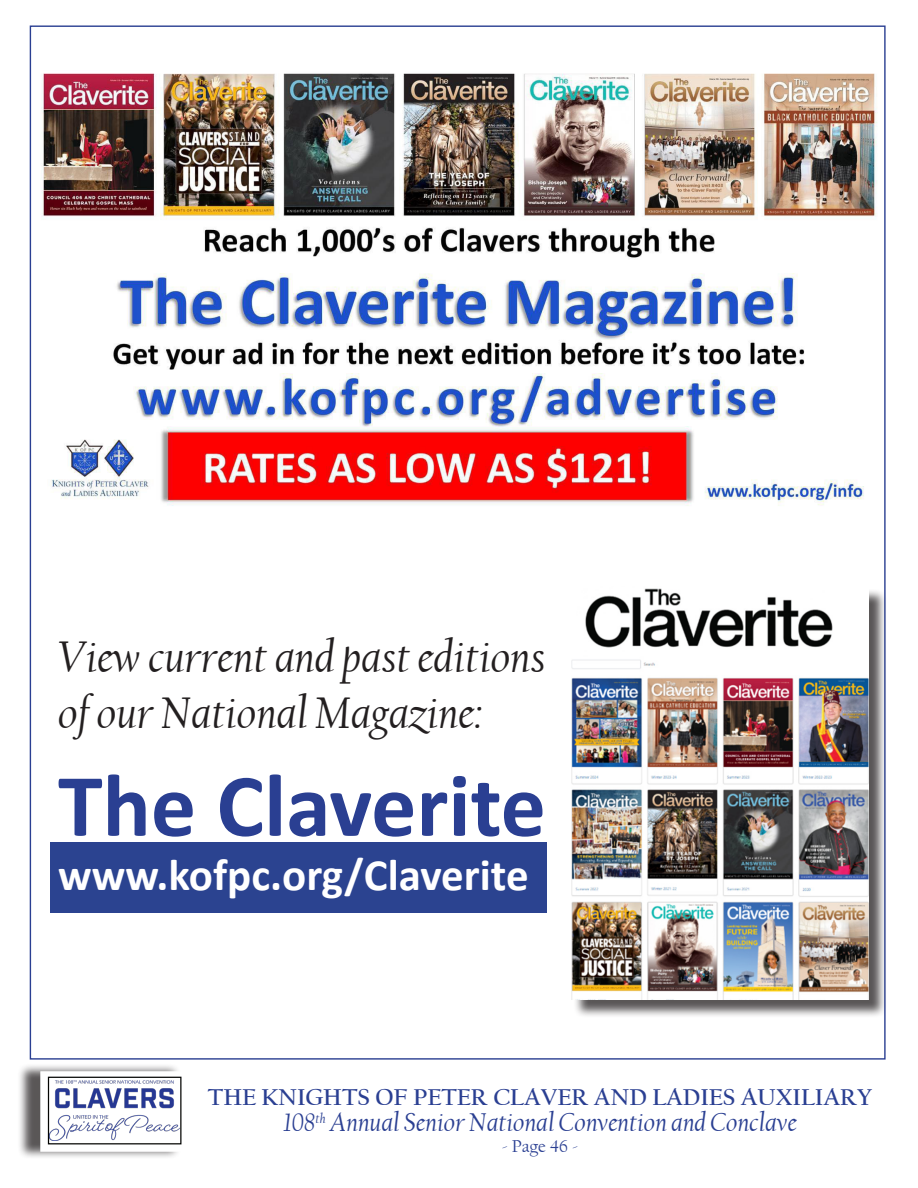
<style>
.page{position:relative;width:918px;height:1188px;background:#fff}
.page>*{position:absolute;margin:0;border:0;box-sizing:border-box;transform-origin:0 0}
.t1{font:700 90px "Calibri";color:#2a3f92}
.t2{font:italic 46.5px/55.8px "Californian FB";color:#231f20}
.t3{font:700 45px "Calibri";color:#fff}
.t4{font:italic 27px "Californian FB";color:#2a3f92}
.t5{font:700 24px "Californian FB";color:#2a3f92}
.t6{font:18px "Californian FB";color:#2a3f92}
</style>
<div class="page">
<div style="left:17px;top:1063px;width:164px;height:97px;background:#231f20;opacity:.75"></div>
<div style="left:40px;top:1071px;width:148px;height:81px;background:linear-gradient(to right,#fff,#fff);border:1px solid #fff"></div>
<img style="left:50px;top:1079px;width:129px;height:62px">
<div style="left:48px;top:1077px;width:133px;height:67px;border:1px solid #040503"></div>
<img style="left:41px;top:73px;width:836px;height:433px">
<div style="left:573px;top:589px;width:314px;height:429px;background:#231f20;opacity:.75"></div>
<img style="left:571px;top:588px;width:297px;height:411px">
<div style="left:50px;top:842px;width:497px;height:71px;background:#2b4390"></div>
<p class="t2" style="left:58px;top:630px;width:489px">View current and past editions of our National Magazine:</p>
<p class="t1" style="left:58px;top:742px;width:489px">The Claverite</p>
<p class="t3" style="left:58px;top:843px;width:472px">www.kofpc.org/Claverite</p>
<p class="t5" style="left:208px;top:1084px;width:666px">THE KNIGHTS OF PETER CLAVER AND LADIES AUXILIARY</p>
<p class="t4" style="left:283px;top:1107px;width:515px">108<sup>th</sup> Annual Senior National Convention and Conclave</p>
<p class="t6" style="left:502px;top:1136px;width:78px">- Page 46 -</p>
</div>
